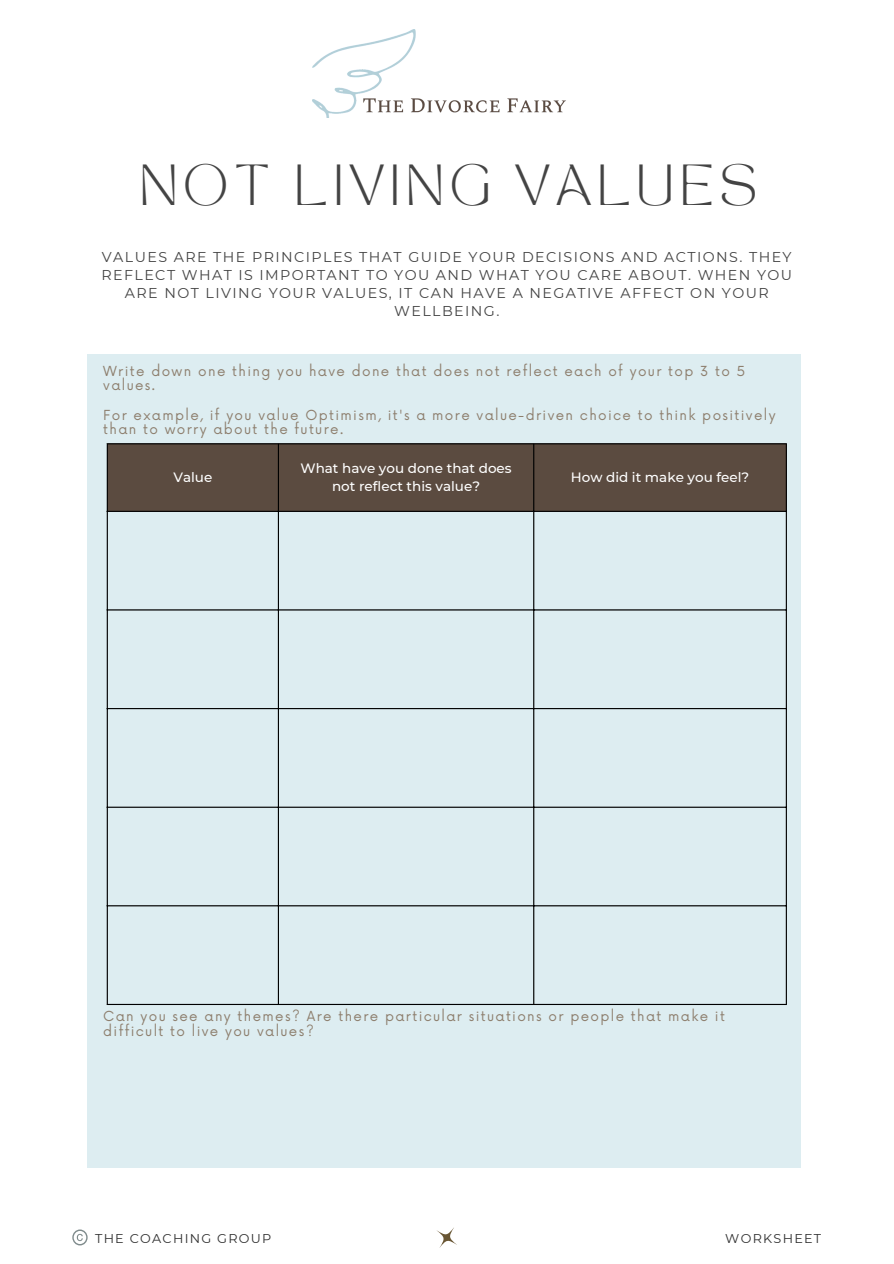
<style>
.page{position:relative;width:894px;height:1264px;background:#fff}
.page>*{position:absolute;margin:0;border:0;box-sizing:border-box;transform-origin:0 0}
.t1{font:40.5px "TAN MONCHERI Regular";letter-spacing:.15em;color:#444}
.t2{font:14.25px/18px "Montserrat";letter-spacing:.1em;color:#444;text-align:center}
.t3{font:13.5px/14.7px "Now";letter-spacing:.1em;color:#8d7e6d}
.t4{font:500 13.5px/18px "Montserrat";color:#fff;text-align:center}
.t5{font:12.75px "Montserrat";letter-spacing:.1em;color:#303030}
</style>
<div class="page">
<img style="left:313px;top:29px;width:253px;height:88px">
<div style="left:87px;top:354px;width:713px;height:812px;background:#ddedf1"></div>
<div style="left:108px;top:444px;width:677px;height:67px;background:#5b4b40"></div>
<hr style="left:107px;top:444px;width:1px;height:559px;background:#000">
<hr style="left:278px;top:444px;width:1px;height:559px;background:#000">
<hr style="left:533px;top:444px;width:1px;height:559px;background:#000">
<hr style="left:785px;top:444px;width:1px;height:559px;background:#000">
<hr style="left:107px;top:443px;width:679px;height:1px;background:#000">
<hr style="left:107px;top:511px;width:679px;height:1px;background:#000">
<hr style="left:107px;top:609px;width:679px;height:1px;background:#000">
<hr style="left:107px;top:708px;width:679px;height:1px;background:#000">
<hr style="left:107px;top:806px;width:679px;height:1px;background:#000">
<hr style="left:107px;top:905px;width:679px;height:1px;background:#000">
<hr style="left:107px;top:1003px;width:679px;height:2px;background:#000">
<svg style="left:436px;top:1227px;width:21px;height:21px"></svg>
<svg style="left:72px;top:1229px;width:16px;height:16px"></svg>
<svg style="left:74px;top:1230px;width:12px;height:13px"></svg>
<svg style="left:77px;top:1233px;width:6px;height:8px"></svg>
<p class="t1" style="left:140px;top:164px;width:618px">NOT LIVING VALUES</p>
<h1 class="t2" style="left:101px;top:248px;width:692px">VALUES ARE THE PRINCIPLES THAT GUIDE YOUR DECISIONS AND ACTIONS. THEY REFLECT WHAT IS IMPORTANT TO YOU AND WHAT YOU CARE ABOUT. WHEN YOU ARE NOT LIVING YOUR VALUES, IT CAN HAVE A NEGATIVE AFFECT ON YOUR WELLBEING.</h1>
<h3 class="t3" style="left:103px;top:364px;width:643px">Write down one thing you have done that does not reflect each of your top 3 to 5 values.</h3>
<h3 class="t3" style="left:103px;top:408px;width:673px">For example, if you value Optimism, it's a more value-driven choice to think positively than to worry about the future.</h3>
<p class="t4" style="left:173px;top:467px;width:40px">Value</p>
<p class="t4" style="left:300px;top:458px;width:213px">What have you done that does not reflect this value?</p>
<p class="t4" style="left:570px;top:467px;width:180px">How did it make you feel?</p>
<p class="t3" style="left:103px;top:1009px;width:623px">Can you see any themes? Are there particular situations or people that make it difficult to live you values?</p>
<p class="t5" style="left:95px;top:1230px;width:178px">THE COACHING GROUP</p>
<h3 class="t5" style="left:725px;top:1230px;width:97px">WORKSHEET</h3>
</div>
